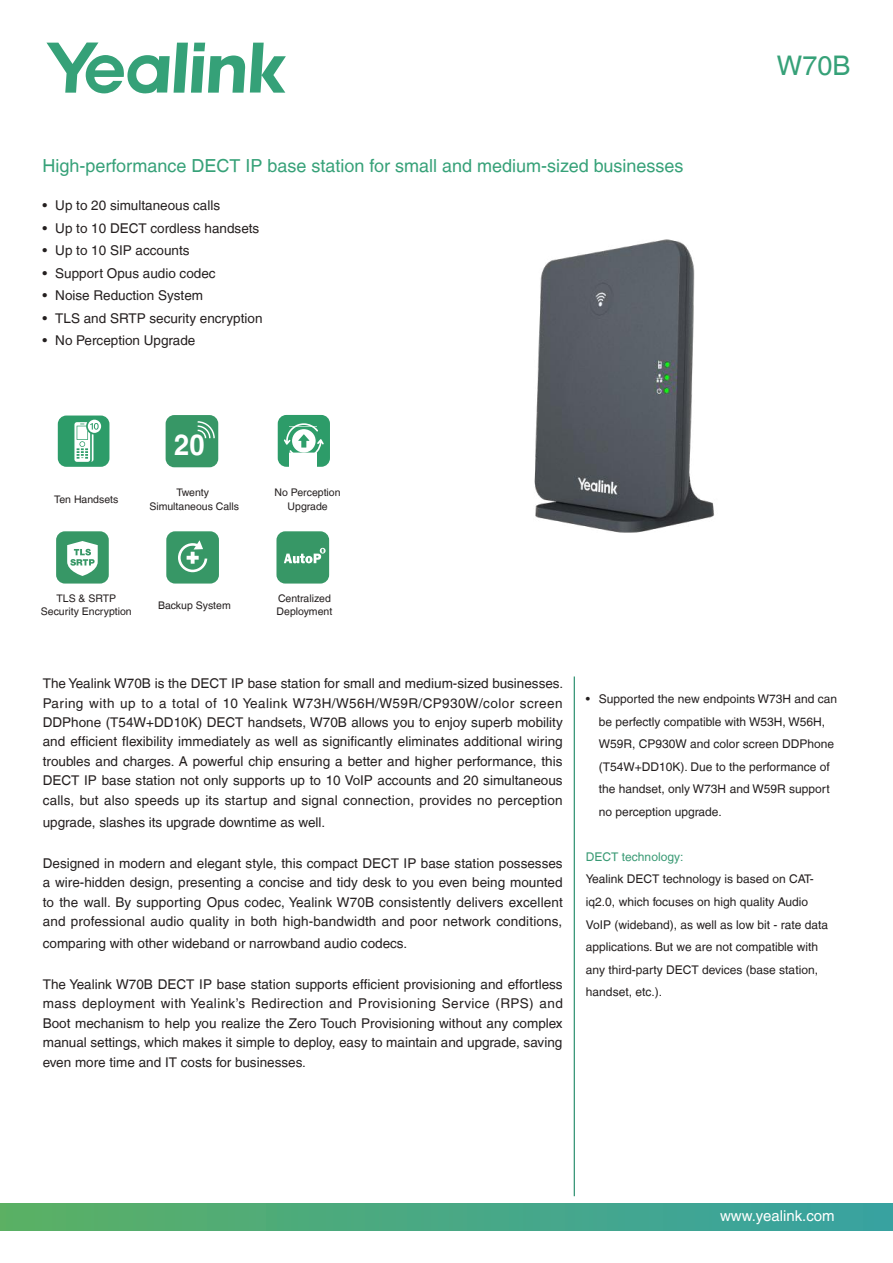
<style>
.page{position:relative;width:893px;height:1263px;background:#fff}
.page>*{position:absolute;margin:0;border:0;box-sizing:border-box;transform-origin:0 0}
.t1{font:700 29.1px "Helvetica LT";color:#fff;scale:.94 1}
.t2{font:27px "Helvetica LT";color:#36a178}
.t3{font:18px "Helvetica LT";color:#36a178}
.t4{font:15px "Helvetica LT";color:#fff}
.t5{font:13.5px/19.5px "Helvetica LT";color:#241f1f;text-align:justify}
.t6{font:12px/22.5px "Helvetica LT";color:#241f1f}
.t7{font:12px "Helvetica LT";color:#399a74}
.t8{font:10.5px/13.6px "Helvetica LT";color:#241f1f;text-align:center}
</style>
<div class="page">
<svg style="left:46px;top:43px;width:240px;height:50px"></svg>
<div style="left:0;top:1203px;width:893px;height:27px;background:linear-gradient(to right,#5ab065,#38a2a2)"></div>
<div style="left:166px;top:415px;width:52px;height:52px;background:#379766;border-radius:9px"></div>
<svg style="left:197px;top:421px;width:18px;height:18px"></svg>
<div style="left:56px;top:531px;width:53px;height:52px;background:#379766;border-radius:9px"></div>
<svg style="left:67px;top:541px;width:31px;height:35px"></svg>
<div style="left:166px;top:531px;width:53px;height:52px;background:#379766;border-radius:9px"></div>
<svg style="left:178px;top:540px;width:29px;height:32px"></svg>
<div style="left:276px;top:531px;width:53px;height:52px;background:#379766;border-radius:9px"></div>
<svg style="left:284px;top:548px;width:42px;height:15px"></svg>
<svg style="left:58px;top:415px;width:51px;height:52px"></svg>
<svg style="left:278px;top:415px;width:52px;height:52px"></svg>
<hr style="left:574px;top:676px;width:1px;height:520px;background:#007852">
<img style="left:534px;top:239px;width:181px;height:294px">
<h3 class="t3" style="left:43px;top:155px;width:642px">High-performance DECT IP base station for small and medium-sized businesses</h3>
<p class="t5" style="left:43px;top:196px;width:179px">• Up to 20 simultaneous calls</p>
<p class="t5" style="left:43px;top:218px;width:218px">• Up to 10 DECT cordless handsets</p>
<p class="t5" style="left:43px;top:241px;width:149px">• Up to 10 SIP accounts</p>
<p class="t5" style="left:43px;top:263px;width:175px">• Support Opus audio codec</p>
<p class="t5" style="left:43px;top:286px;width:162px">• Noise Reduction System</p>
<p class="t5" style="left:43px;top:308px;width:222px">• TLS and SRTP security encryption</p>
<p class="t5" style="left:43px;top:331px;width:154px">• No Perception Upgrade</p>
<h1 class="t1" style="left:174px;top:427px;width:34px">20</h1>
<p class="t8" style="left:54px;top:492px;width:66px">Ten Handsets</p>
<p class="t8" style="left:149px;top:486px;width:91px">Twenty<br>Simultaneous Calls</p>
<p class="t8" style="left:275px;top:485px;width:68px">No Perception<br>Upgrade</p>
<p class="t8" style="left:41px;top:591px;width:92px">TLS &amp; SRTP<br>Security Encryption</p>
<p class="t8" style="left:158px;top:598px;width:74px">Backup System</p>
<p class="t8" style="left:277px;top:591px;width:57px;text-align:left">Centralized<br>Deployment</p>
<h2 class="t2" style="left:777px;top:50px;width:75px">W70B</h2>
<p class="t5" style="left:43px;top:673px;width:522px">The Yealink W70B is the DECT IP base station for small and medium-sized businesses.<br>Paring with up to a total of 10 Yealink W73H/W56H/W59R/CP930W/color screen DDPhone (T54W+DD10K) DECT handsets, W70B allows you to enjoy superb mobility and efficient flexibility immediately as well as significantly eliminates additional wiring troubles and charges. A powerful chip ensuring a better and higher performance, this DECT IP base station not only supports up to 10 VoIP accounts and 20 simultaneous calls, but also speeds up its startup and signal connection, provides no perception</p>
<p class="t5" style="left:43px;top:813px;width:284px">upgrade, slashes its upgrade downtime as well.</p>
<p class="t5" style="left:43px;top:853px;width:522px">Designed in modern and elegant style, this compact DECT IP base station possesses a wire-hidden design, presenting a concise and tidy desk to you even being mounted to the wall. By supporting Opus codec, Yealink W70B consistently delivers excellent and professional audio quality in both high-bandwidth and poor network conditions,</p>
<p class="t5" style="left:43px;top:933px;width:366px">comparing with other wideband or narrowband audio codecs.</p>
<p class="t5" style="left:43px;top:974px;width:522px">The Yealink W70B DECT IP base station supports efficient provisioning and effortless mass deployment with Yealink’s Redirection and Provisioning Service (RPS) and Boot mechanism to help you realize the Zero Touch Provisioning without any complex manual settings, which makes it simple to deploy, easy to maintain and upgrade, saving even more time and IT costs for businesses.</p>
<p class="t6" style="left:599px;top:688px;width:240px;text-indent:-13px">• Supported the new endpoints W73H and can be perfectly compatible with W53H, W56H, W59R, CP930W and color screen DDPhone (T54W+DD10K). Due to the performance of the handset, only W73H and W59R support no perception upgrade.</p>
<p class="t7" style="left:586px;top:850px;width:99px">DECT technology:</p>
<p class="t6" style="left:586px;top:868px;width:244px">Yealink DECT technology is based on CAT&shy;iq2.0, which focuses on high quality Audio VoIP (wideband), as well as low bit - rate data applications. But we are not compatible with any third-party DECT devices (base station, handset, etc.).</p>
<p class="t4" style="left:720px;top:1207px;width:116px">www.yealink.com</p>
</div>
